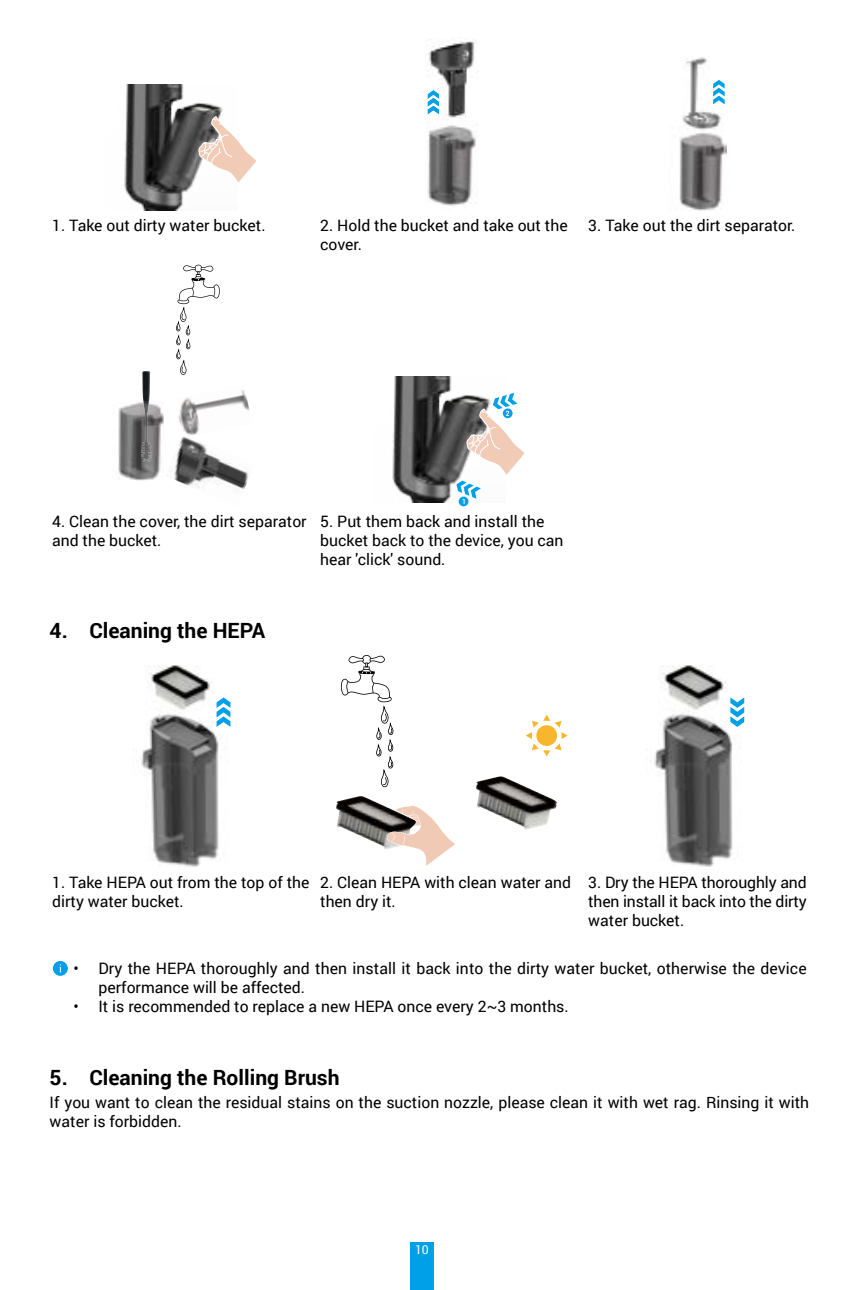
<style>
.page{position:relative;width:844px;height:1290px;background:#fff}
.page>*{position:absolute;margin:0;border:0;box-sizing:border-box;transform-origin:0 0}
.t1{font:700 21px "Roboto";color:#000}
.t2{font:15.75px/18.9px "Roboto";color:#000}
.t3{font:12.25px "Roboto";color:#fff}
</style>
<div class="page">
<div style="left:410px;top:1242px;width:23px;height:48px;background:#00a0e9"></div>
<img style="left:124px;top:84px;width:99px;height:126px">
<svg style="left:198px;top:116px;width:58px;height:69px"></svg>
<img style="left:427px;top:39px;width:49px;height:167px">
<svg style="left:427px;top:90px;width:12px;height:24px"></svg>
<img style="left:679px;top:57px;width:47px;height:153px">
<svg style="left:713px;top:80px;width:11px;height:24px"></svg>
<img style="left:142px;top:371px;width:8px;height:31px">
<img style="left:166px;top:437px;width:83px;height:52px">
<img style="left:178px;top:390px;width:71px;height:46px">
<svg style="left:182px;top:434px;width:7px;height:4px"></svg>
<img style="left:118px;top:402px;width:46px;height:78px">
<svg style="left:176px;top:265px;width:44px;height:110px"></svg>
<img style="left:392px;top:377px;width:64px;height:125px">
<svg style="left:458px;top:497px;width:10px;height:9px"></svg>
<svg style="left:456px;top:393px;width:69px;height:111px"></svg>
<img style="left:141px;top:665px;width:90px;height:202px">
<svg style="left:216px;top:697px;width:14px;height:30px"></svg>
<svg style="left:341px;top:655px;width:52px;height:132px"></svg>
<img style="left:336px;top:796px;width:50px;height:53px">
<img style="left:476px;top:776px;width:81px;height:53px">
<svg style="left:386px;top:805px;width:69px;height:61px"></svg>
<svg style="left:526px;top:715px;width:41px;height:41px"></svg>
<img style="left:654px;top:666px;width:91px;height:201px">
<svg style="left:730px;top:697px;width:14px;height:30px"></svg>
<svg style="left:53px;top:961px;width:15px;height:15px"></svg>
<p class="t2" style="left:52px;top:215px;width:215px">1. Take out dirty water bucket.</p>
<p class="t2" style="left:320px;top:215px;width:249px">2. Hold the bucket and take out the cover.</p>
<p class="t2" style="left:588px;top:215px;width:209px">3. Take out the dirt separator.</p>
<p class="t2" style="left:52px;top:512px;width:256px">4. Clean the cover, the dirt separator and the bucket.</p>
<p class="t2" style="left:320px;top:512px;width:245px">5. Put them back and install the bucket back to the device, you can hear 'click' sound.</p>
<h1 class="t1" style="left:50px;top:615px;width:217px">4. Cleaning the HEPA</h1>
<p class="t2" style="left:52px;top:872px;width:259px">1. Take HEPA out from the top of the dirty water bucket.</p>
<p class="t2" style="left:320px;top:872px;width:252px">2. Clean HEPA with clean water and then dry it.</p>
<p class="t2" style="left:588px;top:872px;width:220px;text-align:justify">3. Dry the HEPA thoroughly and then install it back into the dirty water bucket.</p>
<p class="t2" style="left:98px;top:959px;width:709px;text-indent:-25px">• Dry the HEPA thoroughly and then install it back into the dirty water bucket, otherwise the device performance will be affected.</p>
<p class="t2" style="left:74px;top:996px;width:496px">• It is recommended to replace a new HEPA once every 2~3 months.</p>
<h1 class="t1" style="left:50px;top:1062px;width:291px">5. Cleaning the Rolling Brush</h1>
<p class="t2" style="left:50px;top:1093px;width:761px">If you want to clean the residual stains on the suction nozzle, please clean it with wet rag. Rinsing it with water is forbidden.</p>
<p class="t3" style="left:415px;top:1241px;width:15px">10</p>
</div>
